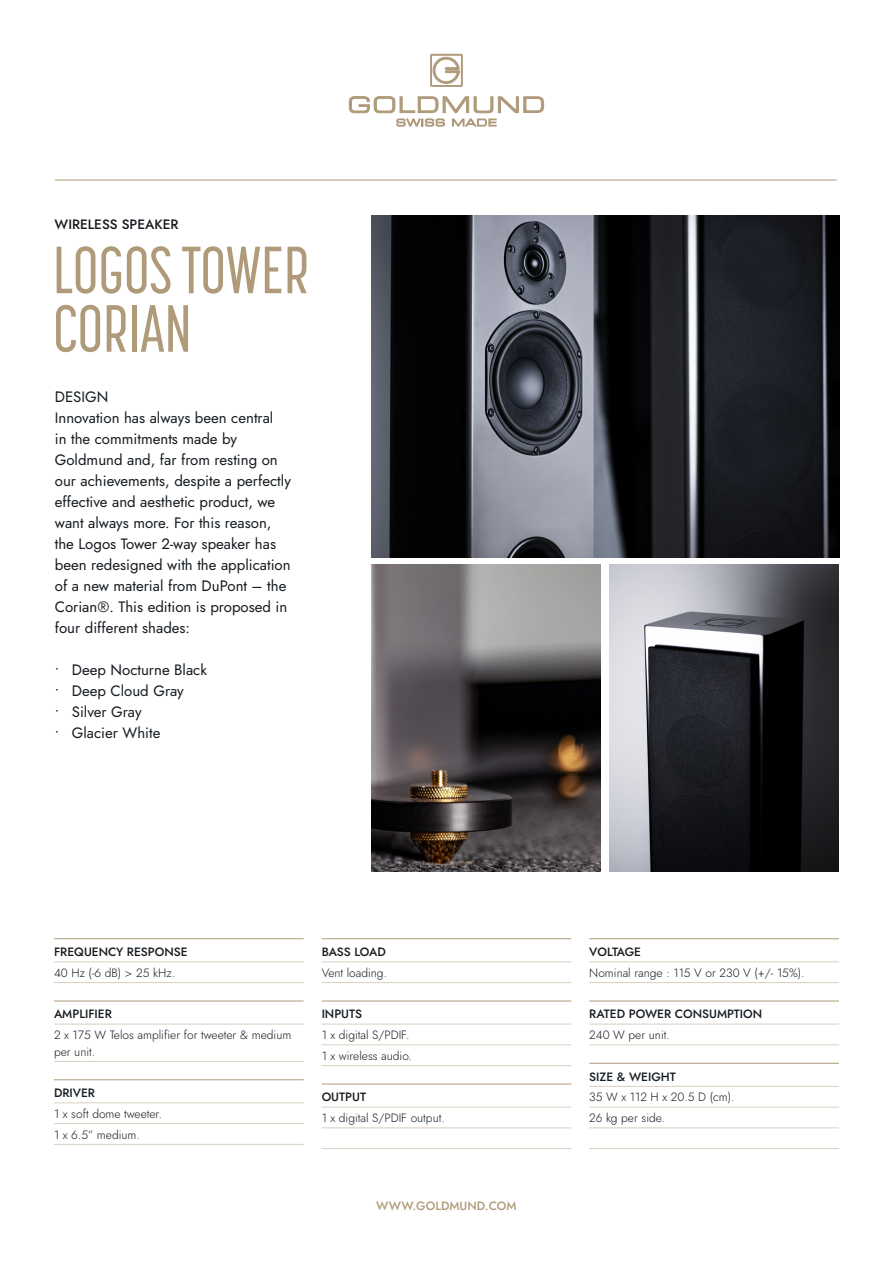
<style>
.page{position:relative;width:893px;height:1263px;background:#fff}
.page>*{position:absolute;margin:0;border:0;box-sizing:border-box;transform-origin:0 0}
.t1{font:500 66px/58.5px "Korolev Compressed W04";color:#af9b7a}
.t2{font:15px/21px "Jost";color:#161c21}
.t3{font:500 13.5px "Jost";color:#161c21}
.t4{font:300 12px/20.7px "Jost";color:#161c21}
.t5{font:500 12px "Jost";color:#161c21}
.t6{font:500 12px "Jost";color:#af9b7a}
.t7{font:500 12px "Jost";letter-spacing:-.02em;color:#161c21}
</style>
<div class="page">
<img style="left:371px;top:564px;width:230px;height:307px">
<img style="left:609px;top:564px;width:230px;height:307px">
<img style="left:371px;top:215px;width:469px;height:343px">
<svg style="left:430px;top:54px;width:33px;height:33px"></svg>
<svg style="left:349px;top:96px;width:195px;height:31px"></svg>
<hr style="left:55px;top:180px;width:782px;height:1px;background:#af9b7a">
<hr style="left:54px;top:938px;width:250px;height:1px;background:#af9b7a">
<hr style="left:54px;top:961px;width:250px;height:1px;background:#dacfc0">
<hr style="left:54px;top:982px;width:250px;height:1px;background:#dacfc0">
<hr style="left:54px;top:1001px;width:250px;height:1px;background:#af9b7a">
<hr style="left:54px;top:1024px;width:250px;height:1px;background:#dacfc0">
<hr style="left:54px;top:1061px;width:250px;height:1px;background:#dacfc0">
<hr style="left:54px;top:1079px;width:250px;height:1px;background:#af9b7a">
<hr style="left:54px;top:1102px;width:250px;height:1px;background:#dacfc0">
<hr style="left:54px;top:1123px;width:250px;height:1px;background:#dacfc0">
<hr style="left:54px;top:1144px;width:250px;height:1px;background:#dacfc0">
<hr style="left:322px;top:938px;width:249px;height:1px;background:#af9b7a">
<hr style="left:322px;top:961px;width:249px;height:1px;background:#dacfc0">
<hr style="left:322px;top:982px;width:249px;height:1px;background:#dacfc0">
<hr style="left:322px;top:1001px;width:249px;height:1px;background:#af9b7a">
<hr style="left:322px;top:1024px;width:249px;height:1px;background:#dacfc0">
<hr style="left:322px;top:1044px;width:249px;height:1px;background:#dacfc0">
<hr style="left:322px;top:1065px;width:249px;height:1px;background:#dacfc0">
<hr style="left:322px;top:1084px;width:249px;height:1px;background:#af9b7a">
<hr style="left:322px;top:1107px;width:249px;height:1px;background:#dacfc0">
<hr style="left:322px;top:1127px;width:249px;height:1px;background:#dacfc0">
<hr style="left:322px;top:1148px;width:249px;height:1px;background:#dacfc0">
<hr style="left:589px;top:938px;width:250px;height:1px;background:#af9b7a">
<hr style="left:589px;top:961px;width:250px;height:1px;background:#dacfc0">
<hr style="left:589px;top:982px;width:250px;height:1px;background:#dacfc0">
<hr style="left:589px;top:1001px;width:250px;height:1px;background:#af9b7a">
<hr style="left:589px;top:1024px;width:250px;height:1px;background:#dacfc0">
<hr style="left:589px;top:1044px;width:250px;height:1px;background:#dacfc0">
<hr style="left:589px;top:1063px;width:250px;height:1px;background:#af9b7a">
<hr style="left:589px;top:1086px;width:250px;height:1px;background:#dacfc0">
<hr style="left:589px;top:1107px;width:250px;height:1px;background:#dacfc0">
<hr style="left:589px;top:1127px;width:250px;height:1px;background:#dacfc0">
<hr style="left:589px;top:1148px;width:250px;height:1px;background:#dacfc0">
<p class="t3" style="left:55px;top:217px;width:125px">WIRELESS SPEAKER</p>
<h1 class="t1" style="left:53px;top:241px;width:258px">LOGOS TOWER<br>CORIAN</h1>
<p class="t2" style="left:55px;top:388px;width:238px">DESIGN<br>Innovation has always been central<br>in the commitments made by<br>Goldmund and, far from resting on our achievements, despite a perfectly effective and aesthetic product, we want always more. For this reason, the Logos Tower 2-way speaker has been redesigned with the application of a new material from DuPont – the<br>Corian®. This edition is proposed in four different shades:</p>
<p class="t2" style="left:55px;top:661px;width:154px">• Deep Nocturne Black</p>
<p class="t2" style="left:55px;top:682px;width:131px">• Deep Cloud Gray</p>
<p class="t2" style="left:55px;top:703px;width:88px">• Silver Gray</p>
<p class="t2" style="left:55px;top:724px;width:107px">• Glacier White</p>
<p class="t5" style="left:54px;top:945px;width:135px">FREQUENCY RESPONSE</p>
<p class="t4" style="left:54px;top:963px;width:123px">40 Hz (-6 dB) &gt; 25 kHz.</p>
<p class="t5" style="left:54px;top:1007px;width:59px">AMPLIFIER</p>
<p class="t4" style="left:54px;top:1027px;width:239px;line-height:16.5px">2 x 175 W Telos amplifier for tweeter &amp; medium per unit.</p>
<p class="t5" style="left:54px;top:1086px;width:43px">DRIVER</p>
<p class="t4" style="left:54px;top:1104px;width:110px">1 x soft dome tweeter.<br>1 x 6.5” medium.</p>
<p class="t5" style="left:322px;top:945px;width:66px">BASS LOAD</p>
<p class="t4" style="left:322px;top:963px;width:67px">Vent loading.</p>
<p class="t5" style="left:322px;top:1007px;width:42px">INPUTS</p>
<p class="t4" style="left:322px;top:1025px;width:92px">1 x digital S/PDIF.<br>1 x wireless audio.</p>
<p class="t5" style="left:322px;top:1090px;width:46px">OUTPUT</p>
<p class="t4" style="left:322px;top:1108px;width:125px">1 x digital S/PDIF output.</p>
<p class="t6" style="left:376px;top:1198px;width:142px">WWW.GOLDMUND.COM</p>
<p class="t7" style="left:589px;top:945px;width:53px">VOLTAGE</p>
<p class="t4" style="left:589px;top:963px;width:217px">Nominal range : 115 V or 230 V (+/- 15%).</p>
<p class="t5" style="left:589px;top:1007px;width:174px">RATED POWER CONSUMPTION</p>
<p class="t4" style="left:589px;top:1025px;width:82px">240 W per unit.</p>
<p class="t5" style="left:589px;top:1069px;width:88px">SIZE &amp; WEIGHT</p>
<p class="t4" style="left:589px;top:1088px;width:147px">35 W x 112 H x 20.5 D (cm).<br>26 kg per side.</p>
</div>
